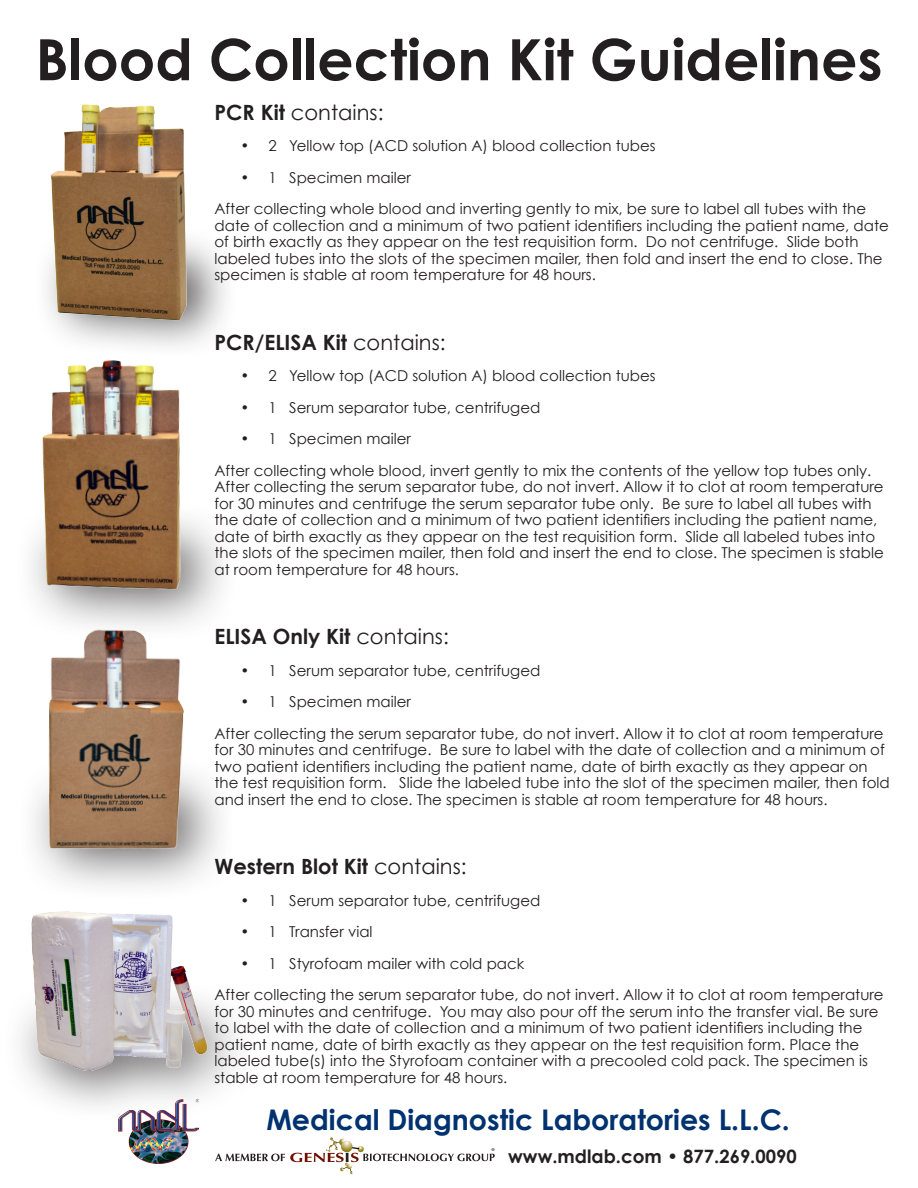
<style>
.page{position:relative;width:918px;height:1188px;background:#fff}
.page>*{position:absolute;margin:0;border:0;box-sizing:border-box;transform-origin:0 0}
.t1{font:700 57px "Century Gothic";color:#231f20}
.t2{font:700 28.5px "Century Gothic";color:#013270}
.t3{font:700 21px "Century Gothic";color:#231f20}
.t4{font:21px "Century Gothic";color:#231f20}
.t5{font:700 18.45px "Century Gothic";color:#231f20}
.List_Paragraph{font:15px/16.5px "Century Gothic";color:#231f20}
.s1{font-weight:700}
.s2{font-weight:400}
</style>
<div class="page">
<div style="left:14px;top:752px;width:219px;height:146px;background:#231f20;opacity:.75"></div>
<div style="left:0;top:979px;width:255px;height:142px;background:#231f20;opacity:.75"></div>
<div style="left:11px;top:498px;width:224px;height:141px;background:#231f20;opacity:.75"></div>
<div style="left:30px;top:224px;width:205px;height:133px;background:#231f20;opacity:.75"></div>
<img style="left:34px;top:104px;width:168px;height:237px">
<img style="left:21px;top:342px;width:186px;height:263px">
<img style="left:32px;top:619px;width:168px;height:241px">
<img style="left:27px;top:911px;width:187px;height:163px">
<svg style="left:215px;top:1137px;width:280px;height:37px"></svg>
<img style="left:118px;top:1099px;width:81px;height:64px">
<p class="t1" style="left:36px;top:24px;width:849px">Blood Collection Kit Guidelines</p>
<p class="t4" style="left:214px;top:99px;width:171px"><span class="s1">PCR Kit</span> contains:</p>
<p class="List_Paragraph" style="left:242px;top:137px;width:416px">• 2 Yellow top (ACD solution A) blood collection tubes</p>
<p class="List_Paragraph" style="left:242px;top:169px;width:171px">• 1 Specimen mailer</p>
<p class="List_Paragraph" style="left:214px;top:200px;width:676px">After collecting whole blood and inverting gently to mix, be sure to label all tubes with the date of collection and a minimum of two patient identifiers including the patient name, date of birth exactly as they appear on the test requisition form. Do not centrifuge. Slide both labeled tubes into the slots of the specimen mailer, then fold and insert the end to close. The specimen is stable at room temperature for 48 hours.</p>
<p class="t3" style="left:214px;top:329px;width:233px">PCR/ELISA Kit <span class="s2">contains:</span></p>
<p class="List_Paragraph" style="left:242px;top:367px;width:416px">• 2 Yellow top (ACD solution A) blood collection tubes</p>
<p class="List_Paragraph" style="left:242px;top:399px;width:300px">• 1 Serum separator tube, centrifuged</p>
<p class="List_Paragraph" style="left:242px;top:430px;width:171px">• 1 Specimen mailer</p>
<p class="List_Paragraph" style="left:214px;top:462px;width:671px">After collecting whole blood, invert gently to mix the contents of the yellow top tubes only.<br>After collecting the serum separator tube, do not invert. Allow it to clot at room temperature for 30 minutes and centrifuge the serum separator tube only. Be sure to label all tubes with the date of collection and a minimum of two patient identifiers including the patient name, date of birth exactly as they appear on the test requisition form. Slide all labeled tubes into the slots of the specimen mailer, then fold and insert the end to close. The specimen is stable at room temperature for 48 hours.</p>
<p class="t3" style="left:214px;top:624px;width:236px">ELISA Only Kit <span class="s2">contains:</span></p>
<p class="List_Paragraph" style="left:242px;top:662px;width:300px">• 1 Serum separator tube, centrifuged</p>
<p class="List_Paragraph" style="left:242px;top:694px;width:171px">• 1 Specimen mailer</p>
<p class="List_Paragraph" style="left:214px;top:725px;width:677px">After collecting the serum separator tube, do not invert. Allow it to clot at room temperature for 30 minutes and centrifuge. Be sure to label with the date of collection and a minimum of two patient identifiers including the patient name, date of birth exactly as they appear on the test requisition form. Slide the labeled tube into the slot of the specimen mailer, then fold and insert the end to close. The specimen is stable at room temperature for 48 hours.</p>
<p class="t3" style="left:214px;top:854px;width:254px">Western Blot Kit <span class="s2">contains:</span></p>
<p class="List_Paragraph" style="left:242px;top:892px;width:300px">• 1 Serum separator tube, centrifuged</p>
<p class="List_Paragraph" style="left:242px;top:924px;width:133px">• 1 Transfer vial</p>
<p class="List_Paragraph" style="left:242px;top:955px;width:284px">• 1 Styrofoam mailer with cold pack</p>
<p class="List_Paragraph" style="left:214px;top:987px;width:671px">After collecting the serum separator tube, do not invert. Allow it to clot at room temperature for 30 minutes and centrifuge. You may also pour off the serum into the transfer vial. Be sure to label with the date of collection and a minimum of two patient identifiers including the patient name, date of birth exactly as they appear on the test requisition form. Place the labeled tube(s) into the Styrofoam container with a precooled cold pack. The specimen is stable at room temperature for 48 hours.</p>
<p class="t2" style="left:266px;top:1102px;width:525px">Medical Diagnostic Laboratories L.L.C.</p>
<p class="t5" style="left:508px;top:1144px;width:290px">www.mdlab.com • 877.269.0090</p>
</div>
